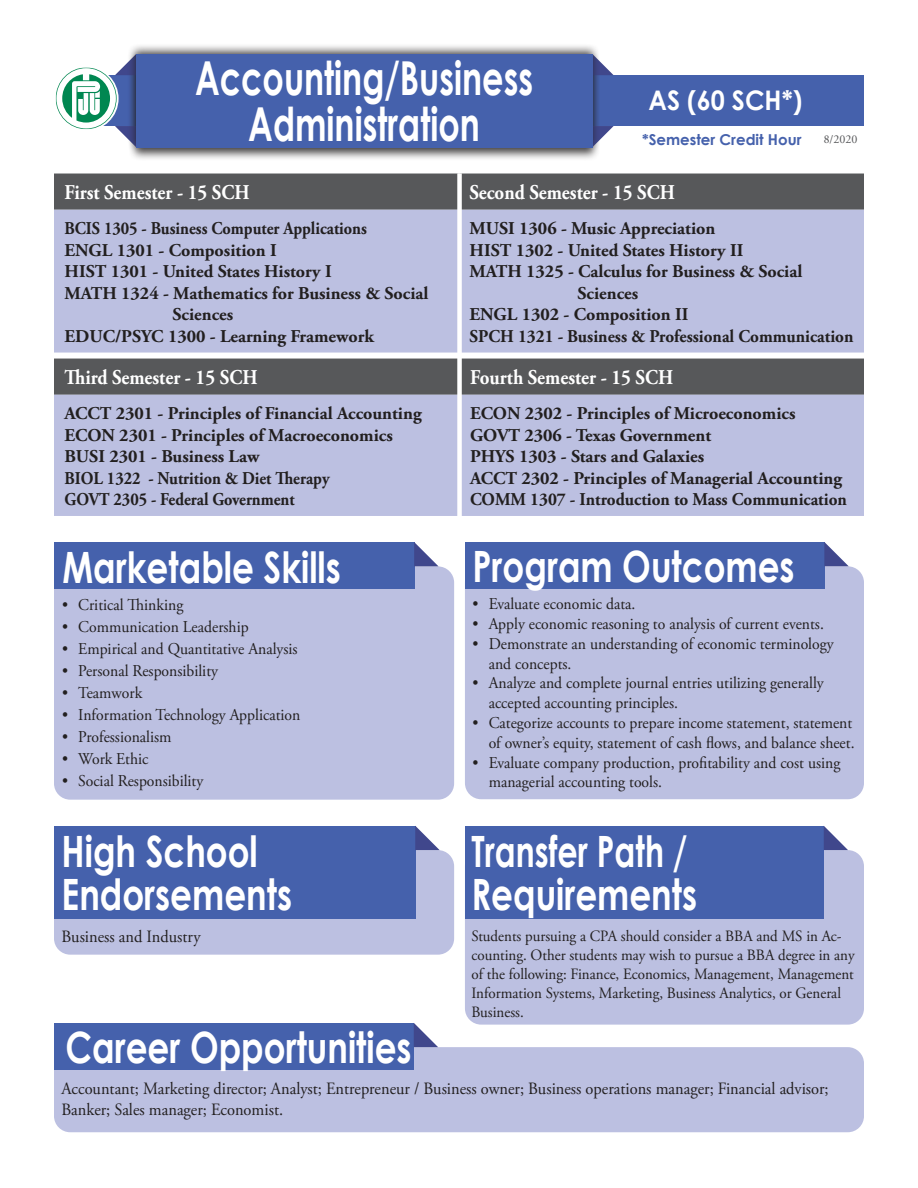
<style>
.page{position:relative;width:918px;height:1188px;background:#fff}
.page>*{position:absolute;margin:0;border:0;box-sizing:border-box;transform-origin:0 0}
.t1{font:700 46.8px/46.5px "Century Gothic";color:#fff;text-align:center;scale:.72 1}
.t2{font:700 43.2px/43.2px "Century Gothic";color:#fff;scale:.79 1}
.t3{font:700 43.2px/43.2px "Century Gothic";color:#fff;scale:.73 1}
.t4{font:700 27px "Century Gothic";color:#fff;scale:.93 1}
.t5{font:700 21px "Adobe Garamond Pro";color:#fff;scale:.9 1}
.t6{font:700 18px/21.6px "Adobe Garamond Pro";color:#221f1f}
.t7{font:700 18px "Adobe Garamond Pro";color:#221f1f;scale:.95 1}
.t8{font:700 18px "Adobe Garamond Pro";color:#221f1f;scale:.9 1}
.t9{font:17.25px/20.7px "Adobe Garamond Pro";color:#221f1f;scale:.95 1}
.t10{font:16.5px/19.8px "Adobe Garamond Pro";color:#221f1f;scale:.95 1}
.t11{font:15.75px/18.9px "Adobe Garamond Pro";color:#221f1f;scale:.95 1}
.t12{font:700 15px "Century Gothic";color:#4561ac}
.t13{font:12px "Adobe Garamond Pro";color:#57585a}
.s1{font-family:"Minion Pro"}
</style>
<div class="page">
<div style="left:54px;top:566px;width:400px;height:234px;background:#bcc0e1;border-radius:16px"></div>
<div style="left:89px;top:75px;width:775px;height:51px;background:#4561ac"></div>
<div style="left:54px;top:174px;width:810px;height:36px;background:#57585a"></div>
<div style="left:54px;top:210px;width:810px;height:143px;background:#bcc0e1"></div>
<div style="left:54px;top:359px;width:810px;height:36px;background:#57585a"></div>
<div style="left:54px;top:395px;width:810px;height:121px;background:#bcc0e1"></div>
<div style="left:54px;top:542px;width:360px;height:47px;background:#4561ac"></div>
<div style="left:128px;top:51px;width:472px;height:110px;background:#221f1f;opacity:.75"></div>
<svg style="left:600px;top:61px;width:14px;height:14px"></svg>
<svg style="left:600px;top:126px;width:14px;height:14px"></svg>
<div style="left:128px;top:44px;width:472px;height:109px;background:#221f1f;opacity:.75"></div>
<div style="left:136px;top:54px;width:456px;height:93px;background:#4561ac"></div>
<div style="left:465px;top:566px;width:399px;height:233px;background:#bcc0e1;border-radius:16px"></div>
<div style="left:54px;top:1047px;width:810px;height:85px;background:#bcc0e1;border-radius:16px"></div>
<div style="left:465px;top:542px;width:359px;height:47px;background:#4561ac"></div>
<svg style="left:824px;top:542px;width:25px;height:24px"></svg>
<svg style="left:414px;top:542px;width:24px;height:24px"></svg>
<div style="left:54px;top:1023px;width:360px;height:47px;background:#4561ac"></div>
<svg style="left:414px;top:1023px;width:24px;height:24px"></svg>
<div style="left:54px;top:850px;width:400px;height:105px;background:#bcc0e1;border-radius:16px"></div>
<div style="left:54px;top:826px;width:361px;height:93px;background:#4561ac"></div>
<svg style="left:415px;top:826px;width:25px;height:24px"></svg>
<div style="left:465px;top:850px;width:399px;height:175px;background:#bcc0e1;border-radius:16px"></div>
<div style="left:465px;top:826px;width:359px;height:93px;background:#4561ac"></div>
<svg style="left:824px;top:826px;width:24px;height:24px"></svg>
<div style="left:457px;top:173px;width:5px;height:348px;background:#fff"></div>
<svg style="left:56px;top:54px;width:80px;height:93px"></svg>
<h1 class="t1" style="left:195px;top:59px;width:471px">Accounting/Business<br>Administration</h1>
<h3 class="t4" style="left:649px;top:90px;width:167px">AS (60 SCH*)</h3>
<p class="t12" style="left:642px;top:133px;width:161px">*Semester Credit Hour</p>
<p class="t13" style="left:824px;top:135px;width:35px"><span class="s1">8/</span>2020</p>
<p class="t5" style="left:64px;top:184px;width:207px">First Semester - 15 SCH</p>
<p class="t5" style="left:470px;top:184px;width:230px">Second Semester - 15 SCH</p>
<p class="t8" style="left:64px;top:221px;width:338px">BCIS 1305 - Business Computer Applications</p>
<p class="t6" style="left:64px;top:241px;width:214px">ENGL 1301 - Composition I</p>
<p class="t6" style="left:64px;top:262px;width:269px">HIST 1301 - United States History I</p>
<p class="t6" style="left:64px;top:284px;width:365px">MATH 1324 - Mathematics for Business &amp; Social</p>
<p class="t6" style="left:173px;top:306px;width:62px">Sciences</p>
<p class="t6" style="left:64px;top:327px;width:311px">EDUC/PSYC 1300 - Learning Framework</p>
<p class="t6" style="left:470px;top:219px;width:247px">MUSI 1306 - Music Appreciation</p>
<p class="t6" style="left:470px;top:241px;width:275px">HIST 1302 - United States History II</p>
<p class="t6" style="left:470px;top:262px;width:334px">MATH 1325 - Calculus for Business &amp; Social</p>
<p class="t6" style="left:578px;top:284px;width:62px">Sciences</p>
<p class="t6" style="left:470px;top:306px;width:220px">ENGL 1302 - Composition II</p>
<p class="t7" style="left:470px;top:329px;width:406px">SPCH 1321 - Business &amp; Professional Communication</p>
<p class="t5" style="left:64px;top:369px;width:216px">Third Semester - 15 SCH</p>
<p class="t5" style="left:470px;top:369px;width:227px">Fourth Semester - 15 SCH</p>
<p class="t6" style="left:64px;top:404px;width:359px">ACCT 2301 - Principles of Financial Accounting ECON 2301 - Principles of Macroeconomics BUSI 2301 - Business Law<br>BIOL 1322 - Nutrition &amp; Diet Therapy<br>GOVT 2305 - Federal Government</p>
<p class="t6" style="left:470px;top:404px;width:378px">ECON 2302 - Principles of Microeconomics GOVT 2306 - Texas Government<br>PHYS 1303 - Stars and Galaxies<br>ACCT 2302 - Principles of Managerial Accounting COMM 1307 - Introduction to Mass Communication</p>
<h2 class="t2" style="left:63px;top:550px;width:354px">Marketable Skills</h2>
<h2 class="t2" style="left:472px;top:549px;width:409px">Program Outcomes</h2>
<p class="t10" style="left:62px;top:596px;width:129px">• Critical Thinking</p>
<p class="t10" style="left:62px;top:618px;width:198px">• Communication Leadership</p>
<p class="t10" style="left:62px;top:640px;width:249px">• Empirical and Quantitative Analysis</p>
<p class="t10" style="left:62px;top:662px;width:166px">• Personal Responsibility</p>
<p class="t10" style="left:62px;top:684px;width:86px">• Teamwork</p>
<p class="t10" style="left:62px;top:707px;width:252px">• Information Technology Application</p>
<p class="t10" style="left:62px;top:729px;width:117px">• Professionalism</p>
<p class="t10" style="left:62px;top:751px;width:92px">• Work Ethic</p>
<p class="t10" style="left:62px;top:773px;width:150px">• Social Responsibility</p>
<p class="t10" style="left:472px;top:596px;width:173px">• Evaluate economic data.</p>
<p class="t10" style="left:472px;top:615px;width:371px">• Apply economic reasoning to analysis of current events.</p>
<p class="t10" style="left:489px;top:635px;width:365px;text-indent:-16px">• Demonstrate an understanding of economic terminology and concepts.</p>
<p class="t10" style="left:489px;top:675px;width:354px;text-indent:-16px">• Analyze and complete journal entries utilizing generally accepted accounting principles.</p>
<p class="t10" style="left:472px;top:714px;width:404px;text-align:right">• Categorize accounts to prepare income statement, statement of owner’s equity, statement of cash flows, and balance sheet.</p>
<p class="t10" style="left:489px;top:754px;width:372px;text-indent:-16px">• Evaluate company production, profitability and cost using managerial accounting tools.</p>
<h2 class="t2" style="left:62px;top:833px;width:293px">High School<br>Endorsements</h2>
<p class="t9" style="left:62px;top:928px;width:148px">Business and Industry</p>
<h2 class="t3" style="left:471px;top:833px;width:311px">Transfer Path /<br>Requirements</h2>
<p class="t11" style="left:471px;top:928px;width:405px">Students pursuing a CPA should consider a BBA and MS in Ac&shy;counting. Other students may wish to pursue a BBA degree in any of the following: Finance, Economics, Management, Management Information Systems, Marketing, Business Analytics, or General Business.</p>
<h2 class="t2" style="left:66px;top:1029px;width:440px">Career Opportunities</h2>
<p class="t9" style="left:62px;top:1080px;width:809px">Accountant; Marketing director; Analyst; Entrepreneur / Business owner; Business operations manager; Financial advisor;<br>Banker; Sales manager; Economist.</p>
</div>
